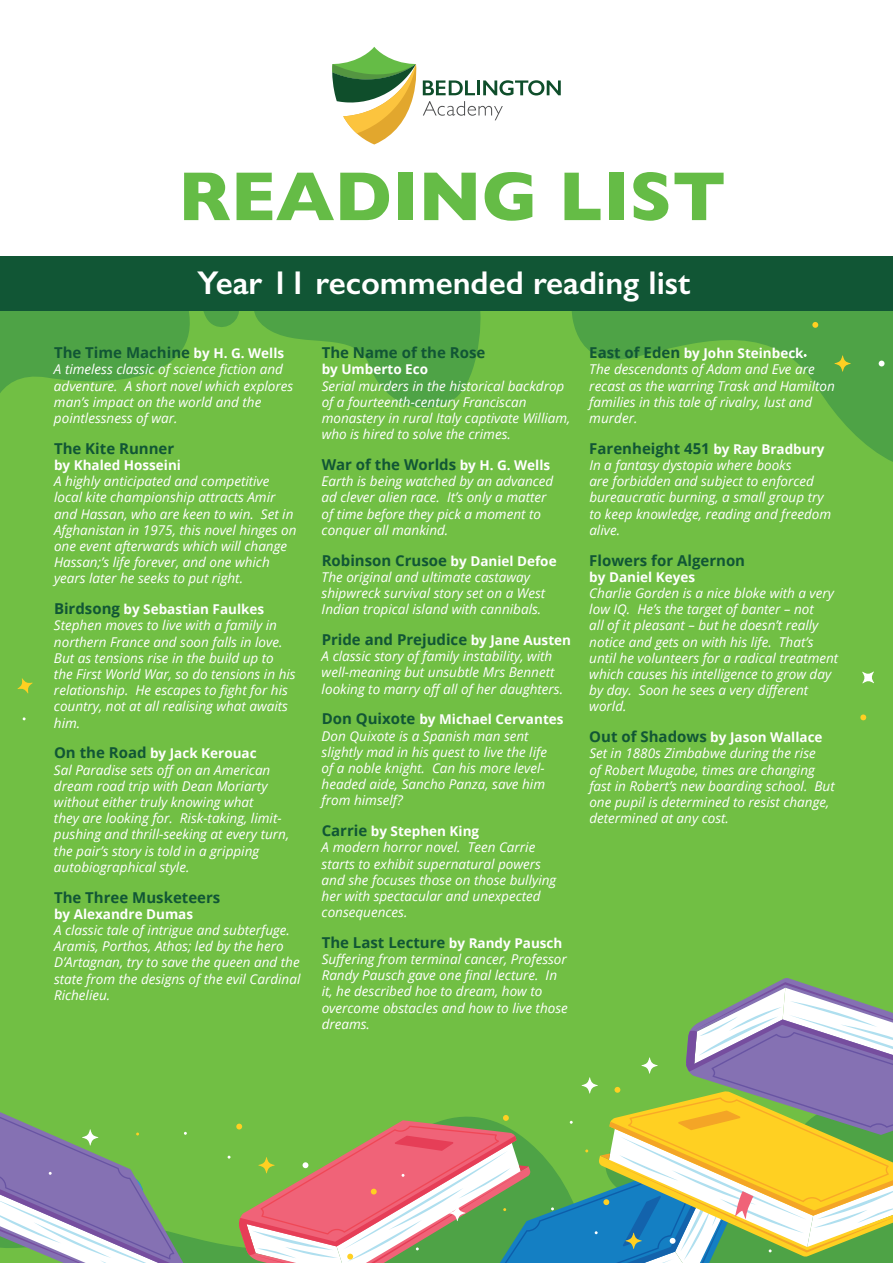
<style>
.page{position:relative;width:893px;height:1263px;background:#fff}
.page>*{position:absolute;margin:0;border:0;box-sizing:border-box;transform-origin:0 0}
.t1{font:700 70.05px "Gill Sans";color:#65bc46}
.t2{font:600 33px "Gill Sans";color:#fff}
.t3{font:700 15px "Open Sans";color:#115635}
.t4{font:italic 13.5px/16.2px "Open Sans";color:#fff}
.t5{font:700 13.5px "Open Sans";color:#fff}
.s1{font-size:13.5px;color:#fff}
.s2{font-weight:700;font-style:normal;font-size:15px;color:#115635}
.s3{font-weight:700;font-style:normal}
</style>
<div class="page">
<div style="left:0;top:285px;width:893px;height:978px;background:#71bf44"></div>
<svg style="left:254px;top:311px;width:227px;height:97px"></svg>
<svg style="left:0;top:311px;width:239px;height:82px"></svg>
<svg style="left:572px;top:311px;width:321px;height:151px"></svg>
<svg style="left:187px;top:1156px;width:41px;height:107px"></svg>
<svg style="left:812px;top:322px;width:6px;height:6px"></svg>
<svg style="left:879px;top:361px;width:5px;height:5px"></svg>
<svg style="left:834px;top:355px;width:17px;height:17px"></svg>
<svg style="left:860px;top:714px;width:6px;height:7px"></svg>
<svg style="left:862px;top:671px;width:12px;height:12px"></svg>
<svg style="left:17px;top:678px;width:16px;height:15px"></svg>
<div style="left:0;top:256px;width:893px;height:55px;background:#115635"></div>
<svg style="left:332px;top:47px;width:85px;height:98px"></svg>
<svg style="left:423px;top:80px;width:52px;height:15px"></svg>
<hr style="left:477px;top:80px;width:3px;height:15px;background:#0f4e2b">
<svg style="left:483px;top:80px;width:78px;height:15px"></svg>
<svg style="left:423px;top:101px;width:80px;height:19px"></svg>
<svg style="left:0;top:1112px;width:187px;height:151px"></svg>
<svg style="left:228px;top:978px;width:665px;height:285px"></svg>
<h1 class="t1" style="left:178px;top:141px;width:549px">READING LIST</h1>
<h2 class="t2" style="left:197px;top:263px;width:495px">Year 11 recommended reading list</h2>
<p class="t3" style="left:54px;top:342px;width:232px">The Time Machine <span class="s1">by H. G. Wells</span></p>
<p class="t4" style="left:54px;top:361px;width:241px">A timeless classic of science fiction and adventure. A short novel which explores man’s impact on the world and the pointlessness of war.</p>
<p class="t3" style="left:54px;top:438px;width:122px">The Kite Runner</p>
<p class="t5" style="left:54px;top:456px;width:129px">by Khaled Hosseini</p>
<p class="t4" style="left:54px;top:473px;width:244px">A highly anticipated and competitive local kite championship attracts Amir and Hassan, who are keen to win. Set in Afghanistan in 1975, this novel hinges on one event afterwards which will change Hassan;’s life forever, and one which years later he seeks to put right.</p>
<p class="t4" style="left:54px;top:601px;width:243px"><span class="s2">Birdsong</span> <span class="s3">by Sebastian Faulkes </span>Stephen moves to live with a family in northern France and soon falls in love.<br>But as tensions rise in the build up to the First World War, so do tensions in his relationship. He escapes to fight for his country, not at all realising what awaits him.</p>
<p class="t4" style="left:54px;top:745px;width:237px"><span class="s2">On the Road</span> <span class="s3">by Jack Kerouac<br></span>Sal Paradise sets off on an American dream road trip with Dean Moriarty without either truly knowing what<br>they are looking for. Risk-taking, limit&shy;pushing and thrill-seeking at every turn, the pair’s story is told in a gripping autobiographical style.</p>
<p class="t3" style="left:54px;top:886px;width:168px">The Three Musketeers</p>
<p class="t5" style="left:54px;top:904px;width:141px">by Alexandre Dumas</p>
<p class="t4" style="left:54px;top:921px;width:248px">A classic tale of intrigue and subterfuge.<br>Aramis, Porthos, Athos; led by the hero D’Artagnan, try to save the queen and the state from the designs of the evil Cardinal Richelieu.</p>
<p class="t3" style="left:322px;top:342px;width:165px">The Name of the Rose</p>
<p class="t5" style="left:322px;top:360px;width:108px">by Umberto Eco</p>
<p class="t4" style="left:322px;top:377px;width:250px">Serial murders in the historical backdrop of a fourteenth-century Franciscan monastery in rural Italy captivate William, who is hired to solve the crimes.</p>
<p class="t3" style="left:322px;top:454px;width:230px">War of the Worlds <span class="s1">by H. G. Wells</span></p>
<p class="t4" style="left:322px;top:473px;width:233px">Earth is being watched by an advanced ad clever alien race. It’s only a matter of time before they pick a moment to conquer all mankind.</p>
<p class="t3" style="left:322px;top:549px;width:236px">Robinson Crusoe <span class="s1">by Daniel Defoe</span></p>
<p class="t4" style="left:322px;top:568px;width:225px">The original and ultimate castaway shipwreck survival story set on a West<br>Indian tropical island with cannibals.</p>
<p class="t3" style="left:322px;top:629px;width:251px">Pride and Prejudice <span class="s1">by Jane Austen</span></p>
<p class="t4" style="left:322px;top:648px;width:243px">A classic story of family instability, with well-meaning but unsubtle Mrs Bennett looking to marry off all of her daughters.</p>
<p class="t4" style="left:322px;top:711px;width:243px"><span class="s2">Don Quixote</span> <span class="s3">by Michael Cervantes<br></span>Don Quixote is a Spanish man sent slightly mad in his quest to live the life<br>of a noble knight. Can his more level&shy;headed aide, Sancho Panza, save him from himself?</p>
<p class="t4" style="left:322px;top:823px;width:236px"><span class="s2">Carrie</span> <span class="s3">by Stephen King<br></span>A modern horror novel. Teen Carrie starts to exhibit supernatural powers and she focuses those on those bullying her with spectacular and unexpected consequences.</p>
<p class="t3" style="left:322px;top:932px;width:242px">The Last Lecture <span class="s1">by Randy Pausch</span></p>
<p class="t4" style="left:322px;top:951px;width:248px">Suffering from terminal cancer, Professor Randy Pausch gave one final lecture. In it, he described hoe to dream, how to overcome obstacles and how to live those dreams.</p>
<p class="t4" style="left:589px;top:345px;width:247px"><span class="s2">East of Eden</span> <span class="s3">by John Steinbeck<br></span>The descendants of Adam and Eve are recast as the warring Trask and Hamilton families in this tale of rivalry, lust and murder.</p>
<p class="t3" style="left:589px;top:438px;width:237px">Farenheight 451 <span class="s1">by Ray Bradbury</span></p>
<p class="t4" style="left:589px;top:457px;width:243px">In a fantasy dystopia where books<br>are forbidden and subject to enforced bureaucratic burning, a small group try to keep knowledge, reading and freedom alive.</p>
<p class="t3" style="left:589px;top:549px;width:157px">Flowers for Algernon</p>
<p class="t5" style="left:589px;top:567px;width:107px">by Daniel Keyes</p>
<p class="t4" style="left:589px;top:585px;width:251px">Charlie Gorden is a nice bloke with a very low IQ. He’s the target of banter – not<br>all of it pleasant – but he doesn’t really notice and gets on with his life. That’s until he volunteers for a radical treatment which causes his intelligence to grow day by day. Soon he sees a very different world.</p>
<p class="t4" style="left:589px;top:729px;width:247px"><span class="s2">Out of Shadows</span> <span class="s3">by Jason Wallace </span>Set in 1880s Zimbabwe during the rise<br>of Robert Mugabe, times are changing fast in Robert’s new boarding school. But one pupil is determined to resist change, determined at any cost.</p>
</div>
